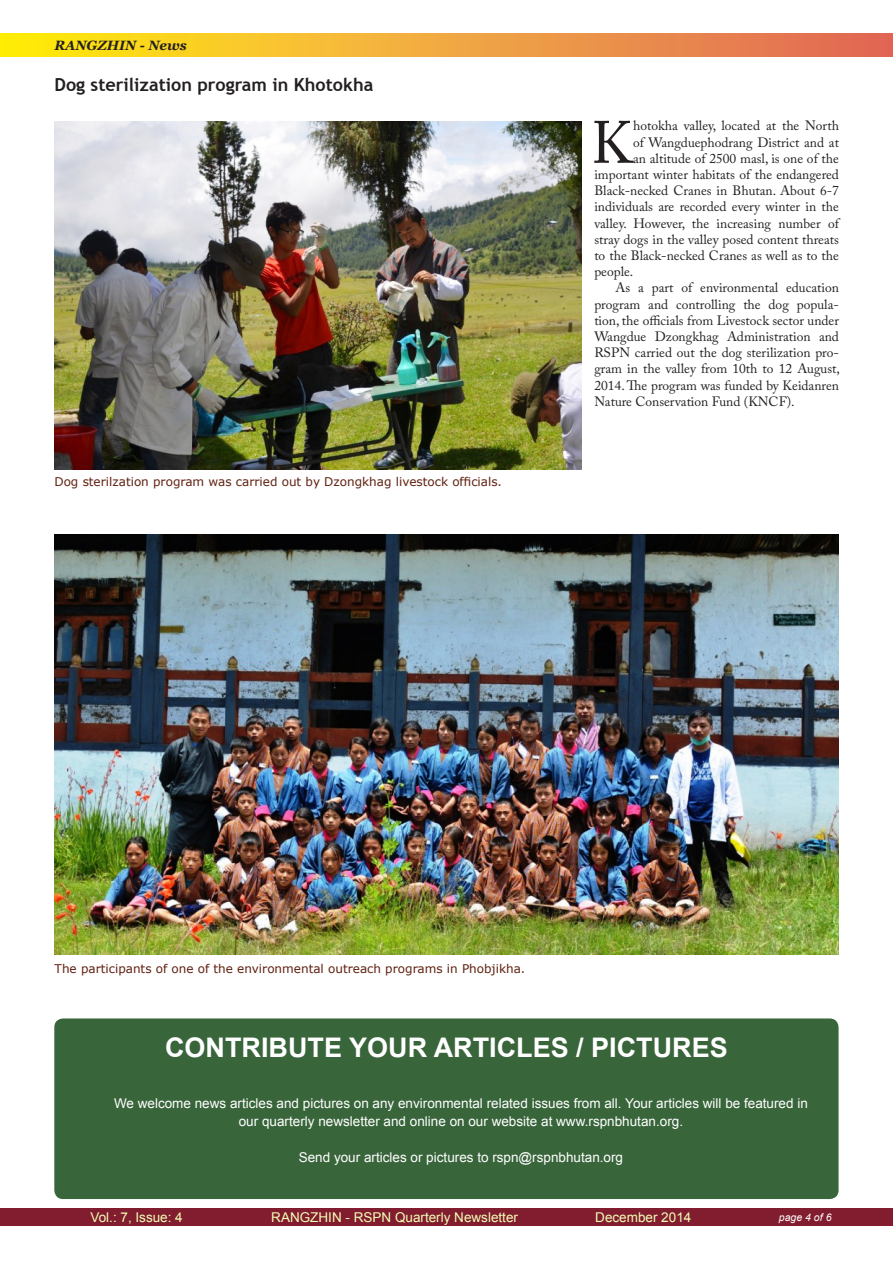
<style>
.page{position:relative;width:893px;height:1263px;background:#fff}
.page>*{position:absolute;margin:0;border:0;box-sizing:border-box;transform-origin:0 0}
.DropCap{font:59.1px "Adobe Caslon Pro";color:#231f20}
.t1{font:700 27px "Arial";color:#fff}
.t2{font:700 18px "Trebuchet MS";color:#231f20}
.DropCap-2{font:13.5px/16.2px "Adobe Caslon Pro";color:#231f20;text-align:justify}
.t3{font:13.5px/18px "Arial";color:#fff;text-align:center}
.t4{font:13.5px "Arial";color:#f0ffb5}
.t5{font:italic 700 13.5px "Georgia";color:#231f20}
.Photo-Caption{font:12px "Verdana";color:#602010}
.t6{font:italic 10.5px "Arial";color:#fff}
</style>
<div class="page">
<div style="left:0;top:33px;width:893px;height:23px;background:linear-gradient(to right,#ffee13,#e16561)"></div>
<div style="left:0;top:1208px;width:893px;height:18px;background:#821c2f"></div>
<img style="left:55px;top:121px;width:527px;height:349px">
<img style="left:54px;top:534px;width:784px;height:420px">
<div style="left:54px;top:1018px;width:784px;height:181px;background:#39653b;border-radius:9px"></div>
<p class="t5" style="left:54px;top:36px;width:134px">RANGZHIN - News</p>
<p class="t2" style="left:54px;top:73px;width:320px">Dog sterilization program in Khotokha</p>
<p class="Photo-Caption" style="left:54px;top:473px;width:449px">Dog sterilzation program was carried out by Dzongkhag livestock officials.</p>
<p class="DropCap" style="left:591px;top:108px;width:44px">K</p>
<p class="DropCap-2" style="left:633px;top:118px;width:207px">hotokha valley, located at the North</p>
<p class="DropCap-2" style="left:633px;top:134px;width:207px">of Wangduephodrang District and at</p>
<p class="DropCap-2" style="left:633px;top:150px;width:207px">an altitude of 2500 masl, is one of the</p>
<p class="DropCap-2" style="left:594px;top:166px;width:246px">important winter habitats of the endangered</p>
<p class="DropCap-2" style="left:594px;top:182px;width:246px">Black-necked Cranes in Bhutan. About 6-7</p>
<p class="DropCap-2" style="left:594px;top:199px;width:246px">individuals are recorded every winter in the</p>
<p class="DropCap-2" style="left:594px;top:215px;width:246px">valley. However, the increasing number of</p>
<p class="DropCap-2" style="left:594px;top:231px;width:246px">stray dogs in the valley posed content threats</p>
<p class="DropCap-2" style="left:594px;top:247px;width:246px">to the Black-necked Cranes as well as to the</p>
<p class="DropCap-2" style="left:594px;top:263px;width:40px">people.</p>
<p class="DropCap-2" style="left:594px;top:280px;width:247px;text-indent:21px">As a part of environmental education program and controlling the dog popula&shy;tion, the officials from Livestock sector under Wangdue Dzongkhag Administration and RSPN carried out the dog sterilization pro&shy;gram in the valley from 10th to 12 August, 2014. The program was funded by Keidanren Nature Conservation Fund (KNCF).</p>
<p class="Photo-Caption" style="left:55px;top:961px;width:472px">The participants of one of the environmental outreach programs in Phobjikha.</p>
<p class="t1" style="left:165px;top:1030px;width:564px">CONTRIBUTE YOUR ARTICLES / PICTURES</p>
<p class="t3" style="left:114px;top:1094px;width:695px">We welcome news articles and pictures on any environmental related issues from all. Your articles will be featured in our quarterly newsletter and online on our website at www.rspnbhutan.org.</p>
<p class="t3" style="left:299px;top:1148px;width:326px">Send your articles or pictures to rspn@rspnbhutan.org</p>
<p class="t4" style="left:90px;top:1208px;width:94px">Vol.: 7, Issue: 4</p>
<p class="t4" style="left:271px;top:1208px;width:248px">RANGZHIN - RSPN Quarterly Newsletter</p>
<p class="t4" style="left:595px;top:1208px;width:98px">December 2014</p>
<p class="t6" style="left:779px;top:1211px;width:54px">page 4 of 6</p>
</div>
